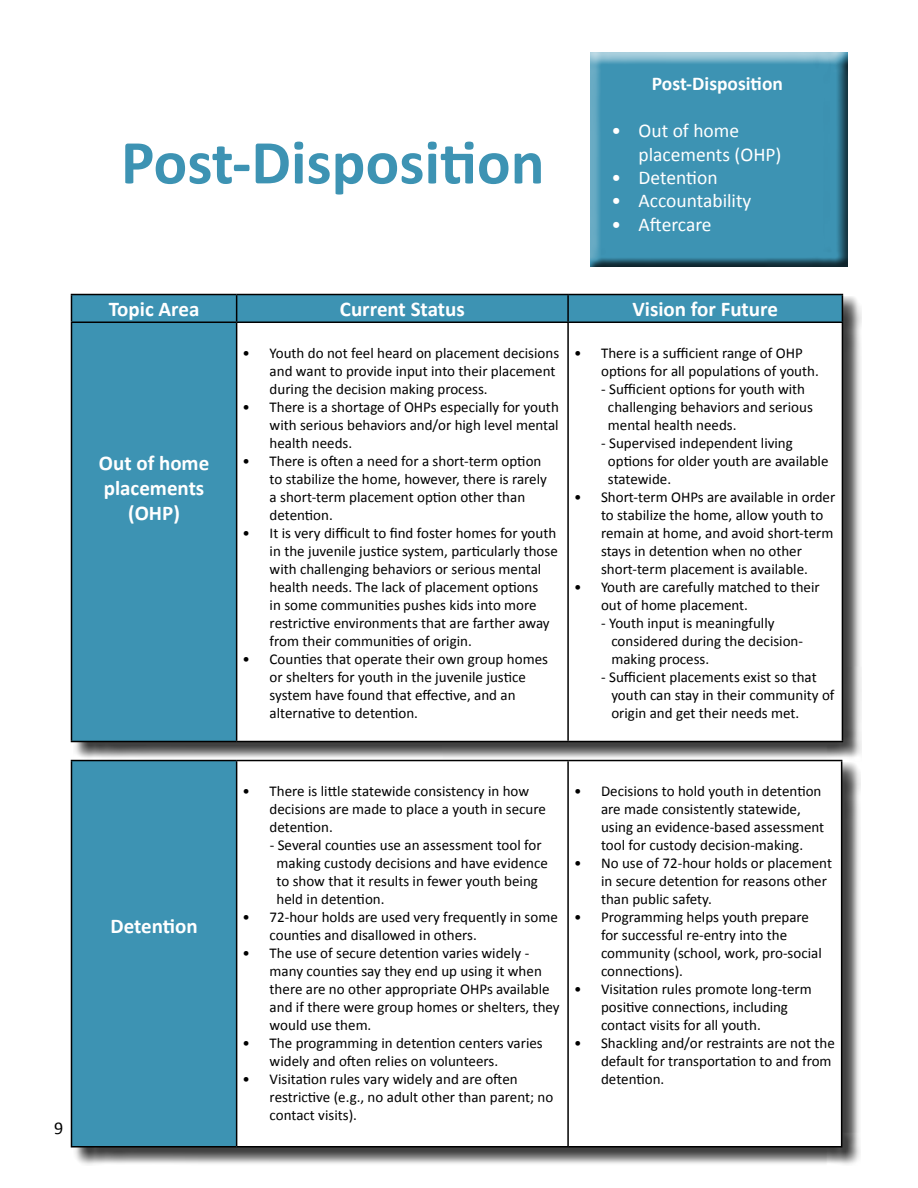
<style>
.page{position:relative;width:918px;height:1188px;background:#fff}
.page>*{position:absolute;margin:0;border:0;box-sizing:border-box;transform-origin:0 0}
.t1{font:700 63px "Calibri";color:#3d93b3}
.t2{font:700 21px/25.2px "Calibri";color:#fff;text-align:center}
.t3{font:19.5px/23.4px "Calibri";color:#fff}
.t4{font:700 19.5px "Calibri";color:#fff}
.t5{font:18px "Calibri";color:#000}
.t6{font:15px/18px "Calibri";color:#000}
</style>
<div class="page">
<div style="left:73px;top:296px;width:789px;height:465px;background:#000;opacity:.75"></div>
<div style="left:72px;top:295px;width:770px;height:446px;background:#3d93b3"></div>
<svg style="left:237px;top:323px;width:605px;height:418px"></svg>
<hr style="left:71px;top:294px;width:166px;height:1px;background:#000">
<svg style="left:71px;top:295px;width:1px;height:27px"></svg>
<hr style="left:237px;top:294px;width:331px;height:1px;background:#000">
<svg style="left:236px;top:295px;width:1px;height:27px"></svg>
<hr style="left:568px;top:294px;width:275px;height:1px;background:#000">
<hr style="left:567px;top:295px;width:2px;height:27px;background:#000">
<svg style="left:842px;top:295px;width:1px;height:27px"></svg>
<hr style="left:71px;top:322px;width:166px;height:1px;background:#000">
<hr style="left:71px;top:323px;width:1px;height:418px;background:#000">
<hr style="left:237px;top:322px;width:331px;height:1px;background:#000">
<hr style="left:236px;top:323px;width:1px;height:418px;background:#000">
<hr style="left:568px;top:322px;width:275px;height:1px;background:#000">
<hr style="left:567px;top:323px;width:2px;height:418px;background:#000">
<hr style="left:842px;top:323px;width:1px;height:418px;background:#000">
<hr style="left:71px;top:741px;width:166px;height:1px;background:#000">
<hr style="left:237px;top:741px;width:331px;height:1px;background:#000">
<hr style="left:568px;top:741px;width:275px;height:1px;background:#000">
<div style="left:73px;top:762px;width:788px;height:404px;background:#000;opacity:.75"></div>
<div style="left:71px;top:761px;width:166px;height:386px;background:#3d93b3"></div>
<svg style="left:237px;top:761px;width:604px;height:385px"></svg>
<hr style="left:71px;top:760px;width:166px;height:1px;background:#000">
<hr style="left:71px;top:761px;width:1px;height:385px;background:#000">
<hr style="left:237px;top:760px;width:331px;height:1px;background:#000">
<hr style="left:236px;top:761px;width:1px;height:385px;background:#000">
<hr style="left:568px;top:760px;width:274px;height:1px;background:#000">
<hr style="left:567px;top:761px;width:2px;height:385px;background:#000">
<hr style="left:841px;top:761px;width:1px;height:385px;background:#000">
<hr style="left:71px;top:1146px;width:166px;height:2px;background:#000">
<hr style="left:237px;top:1146px;width:331px;height:2px;background:#000">
<hr style="left:568px;top:1146px;width:274px;height:2px;background:#000">
<div style="left:583px;top:45px;width:276px;height:223px;background:#000;opacity:.75"></div>
<div style="left:612px;top:76px;width:211px;height:178px;background:#3d93b3"></div>
<p class="t5" style="left:54px;top:1117px;width:11px">9</p>
<h1 class="t1" style="left:121px;top:122px;width:425px">Post-Disposition</h1>
<h3 class="t4" style="left:652px;top:72px;width:133px">Post-Disposition</h3>
<h3 class="t3" style="left:639px;top:119px;width:144px;text-indent:-27px">• Out of home placements (OHP)</h3>
<h3 class="t3" style="left:612px;top:166px;width:108px">• Detention</h3>
<h3 class="t3" style="left:612px;top:189px;width:141px">• Accountability</h3>
<h3 class="t3" style="left:612px;top:213px;width:101px">• Aftercare</h3>
<h2 class="t2" style="left:109px;top:297px;width:92px">Topic Area</h2>
<h2 class="t2" style="left:340px;top:297px;width:126px">Current Status</h2>
<h2 class="t2" style="left:633px;top:297px;width:147px">Vision for Future</h2>
<h2 class="t2" style="left:99px;top:450px;width:112px">Out of home placements (OHP)</h2>
<h2 class="t2" style="left:110px;top:914px;width:89px">Detention</h2>
<p class="t6" style="left:270px;top:344px;width:291px;text-indent:-27px">• Youth do not feel heard on placement decisions and want to provide input into their placement during the decision making process.</p>
<p class="t6" style="left:270px;top:398px;width:291px;text-align:justify;text-indent:-27px">• There is a shortage of OHPs especially for youth with serious behaviors and/or high level mental health needs.</p>
<p class="t6" style="left:270px;top:452px;width:279px;text-indent:-27px">• There is often a need for a short-term option to stabilize the home, however, there is rarely a short-term placement option other than detention.</p>
<p class="t6" style="left:270px;top:524px;width:290px;text-indent:-27px">• It is very difficult to find foster homes for youth in the juvenile justice system, particularly those with challenging behaviors or serious mental health needs. The lack of placement options<br>in some communities pushes kids into more restrictive environments that are farther away from their communities of origin.</p>
<p class="t6" style="left:270px;top:650px;width:280px;text-indent:-27px">• Counties that operate their own group homes or shelters for youth in the juvenile justice system have found that effective, and an alternative to detention.</p>
<p class="t6" style="left:601px;top:344px;width:219px;text-indent:-27px">• There is a sufficient range of OHP options for all populations of youth.</p>
<p class="t6" style="left:608px;top:380px;width:206px;text-indent:-7px">- Sufficient options for youth with challenging behaviors and serious mental health needs.</p>
<p class="t6" style="left:608px;top:434px;width:222px;text-indent:-7px">- Supervised independent living options for older youth are available statewide.</p>
<p class="t6" style="left:601px;top:488px;width:236px;text-indent:-27px">• Short-term OHPs are available in order to stabilize the home, allow youth to remain at home, and avoid short-term stays in detention when no other short-term placement is available.</p>
<p class="t6" style="left:601px;top:578px;width:220px;text-indent:-27px">• Youth are carefully matched to their out of home placement.</p>
<p class="t6" style="left:611px;top:614px;width:193px;text-indent:-10px">- Youth input is meaningfully considered during the decision&shy;making process.</p>
<p class="t6" style="left:611px;top:668px;width:225px;text-indent:-10px">- Sufficient placements exist so that youth can stay in their community of origin and get their needs met.</p>
<p class="t6" style="left:270px;top:782px;width:278px;text-indent:-27px">• There is little statewide consistency in how decisions are made to place a youth in secure detention.</p>
<p class="t6" style="left:277px;top:836px;width:273px;text-indent:-7px">- Several counties use an assessment tool for making custody decisions and have evidence to show that it results in fewer youth being held in detention.</p>
<p class="t6" style="left:270px;top:908px;width:290px;text-indent:-27px">• 72-hour holds are used very frequently in some counties and disallowed in others.</p>
<p class="t6" style="left:270px;top:944px;width:292px;text-indent:-27px">• The use of secure detention varies widely - many counties say they end up using it when there are no other appropriate OHPs available and if there were group homes or shelters, they would use them.</p>
<p class="t6" style="left:270px;top:1034px;width:275px;text-indent:-27px">• The programming in detention centers varies widely and often relies on volunteers.</p>
<p class="t6" style="left:270px;top:1070px;width:285px;text-indent:-27px">• Visitation rules vary widely and are often restrictive (e.g., no adult other than parent; no contact visits).</p>
<p class="t6" style="left:601px;top:782px;width:225px;text-indent:-27px">• Decisions to hold youth in detention are made consistently statewide, using an evidence-based assessment tool for custody decision-making.</p>
<p class="t6" style="left:601px;top:854px;width:232px;text-indent:-27px">• No use of 72-hour holds or placement in secure detention for reasons other than public safety.</p>
<p class="t6" style="left:601px;top:908px;width:222px;text-indent:-27px">• Programming helps youth prepare for successful re-entry into the community (school, work, pro-social connections).</p>
<p class="t6" style="left:601px;top:980px;width:212px;text-indent:-27px">• Visitation rules promote long-term positive connections, including contact visits for all youth.</p>
<p class="t6" style="left:601px;top:1034px;width:235px;text-indent:-27px">• Shackling and/or restraints are not the default for transportation to and from detention.</p>
</div>
